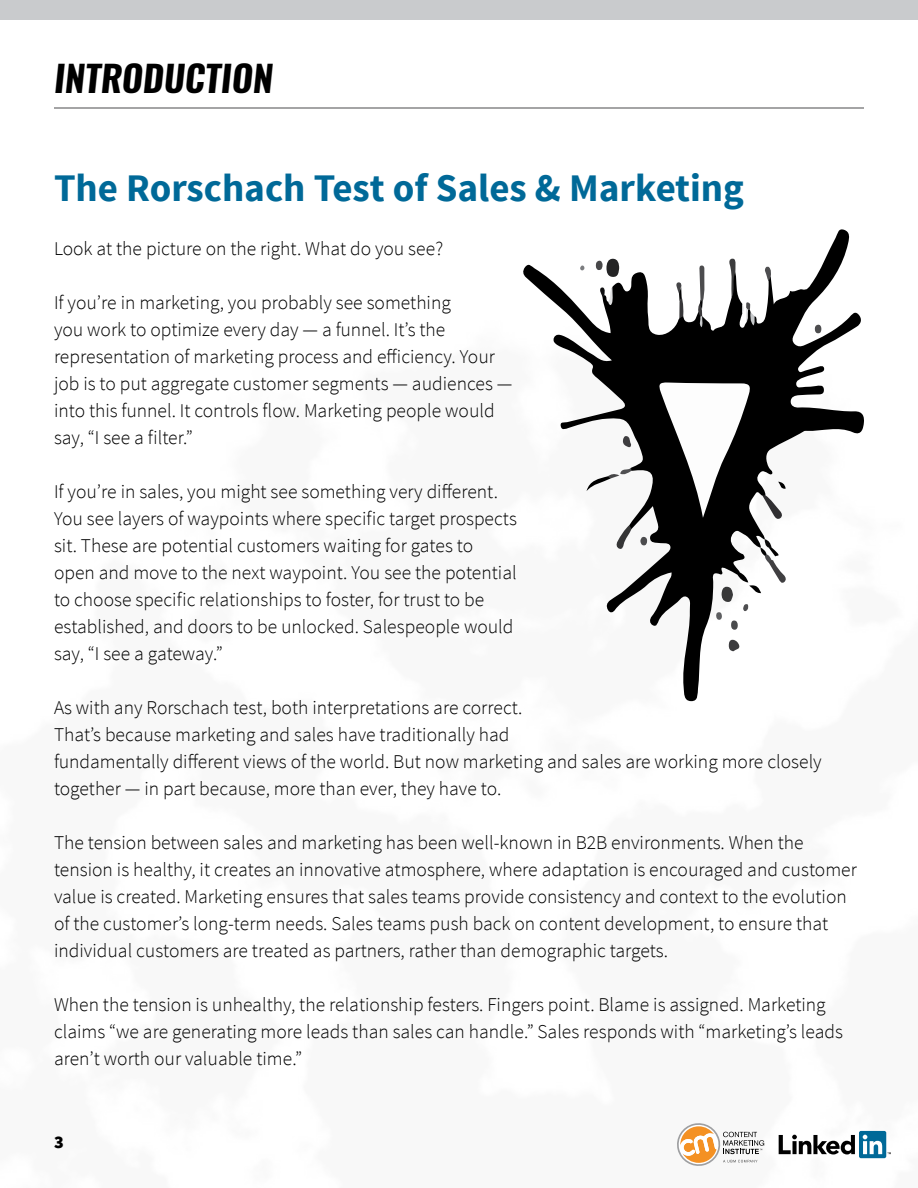
<style>
.page{position:relative;width:918px;height:1188px;background:#fff}
.page>*{position:absolute;margin:0;border:0;box-sizing:border-box;transform-origin:0 0}
.t1{font:700 39px "Source Sans Pro";color:#006998}
.t2{font:italic 700 36px "Oswald";color:#000}
.t3{font:300 19.5px/27px "Source Sans Pro";color:#000}
.t4{font:900 18px "Source Sans Pro";color:#000}
</style>
<div class="page">
<svg style="left:779px;top:1135px;width:76px;height:19px"></svg>
<div style="left:859px;top:1131px;width:27px;height:27px;background:#006998;border-radius:2px"></div>
<svg style="left:863px;top:1135px;width:28px;height:19px"></svg>
<svg style="left:677px;top:1123px;width:87px;height:43px"></svg>
<div style="left:0;top:0;width:918px;height:19px;background:#c9cbcd"></div>
<svg style="left:523px;top:229px;width:341px;height:472px"></svg>
<div style="left:606px;top:259px;width:13px;height:18px;background:#242425;border-radius:50%"></div>
<svg style="left:762px;top:495px;width:21px;height:25px"></svg>
<svg style="left:616px;top:525px;width:16px;height:25px"></svg>
<svg style="left:729px;top:259px;width:7px;height:38px"></svg>
<svg style="left:729px;top:640px;width:11px;height:11px"></svg>
<svg style="left:623px;top:436px;width:8px;height:12px"></svg>
<svg style="left:763px;top:267px;width:9px;height:14px"></svg>
<svg style="left:596px;top:260px;width:7px;height:10px"></svg>
<svg style="left:815px;top:324px;width:6px;height:10px"></svg>
<div style="left:640px;top:537px;width:7px;height:9px;background:#4c4c4e;border-radius:50%"></div>
<svg style="left:599px;top:287px;width:14px;height:21px"></svg>
<svg style="left:778px;top:482px;width:8px;height:7px"></svg>
<svg style="left:587px;top:467px;width:44px;height:24px"></svg>
<svg style="left:676px;top:282px;width:8px;height:36px"></svg>
<svg style="left:580px;top:265px;width:4px;height:5px"></svg>
<svg style="left:716px;top:535px;width:71px;height:95px"></svg>
<svg style="left:742px;top:302px;width:13px;height:23px"></svg>
<svg style="left:658px;top:382px;width:93px;height:136px"></svg>
<svg style="left:698px;top:265px;width:8px;height:62px"></svg>
<hr style="left:54px;top:108px;width:810px;height:1px;background:#4a4a4d">
<h2 class="t2" style="left:54px;top:54px;width:220px">INTRODUCTION</h2>
<h1 class="t1" style="left:54px;top:163px;width:692px">The Rorschach Test of Sales &amp; Marketing</h1>
<p class="t3" style="left:54px;top:235px;width:391px">Look at the picture on the right. What do you see?</p>
<p class="t3" style="left:54px;top:289px;width:460px">If you’re in marketing, you probably see something<br>you work to optimize every day — a funnel. It’s the representation of marketing process and efficiency. Your job is to put aggregate customer segments — audiences — into this funnel. It controls flow. Marketing people would say, “I see a filter.”</p>
<p class="t3" style="left:54px;top:478px;width:464px">If you’re in sales, you might see something very different.<br>You see layers of waypoints where specific target prospects sit. These are potential customers waiting for gates to open and move to the next waypoint. You see the potential to choose specific relationships to foster, for trust to be established, and doors to be unlocked. Salespeople would say, “I see a gateway.”</p>
<p class="t3" style="left:54px;top:694px;width:769px">As with any Rorschach test, both interpretations are correct.<br>That’s because marketing and sales have traditionally had<br>fundamentally different views of the world. But now marketing and sales are working more closely together — in part because, more than ever, they have to.</p>
<p class="t3" style="left:54px;top:829px;width:804px">The tension between sales and marketing has been well-known in B2B environments. When the tension is healthy, it creates an innovative atmosphere, where adaptation is encouraged and customer value is created. Marketing ensures that sales teams provide consistency and context to the evolution of the customer’s long-term needs. Sales teams push back on content development, to ensure that individual customers are treated as partners, rather than demographic targets.</p>
<p class="t3" style="left:54px;top:991px;width:790px">When the tension is unhealthy, the relationship festers. Fingers point. Blame is assigned. Marketing claims “we are generating more leads than sales can handle.” Sales responds with “marketing’s leads aren’t worth our valuable time.”</p>
<p class="t4" style="left:54px;top:1130px;width:11px">3</p>
</div>
